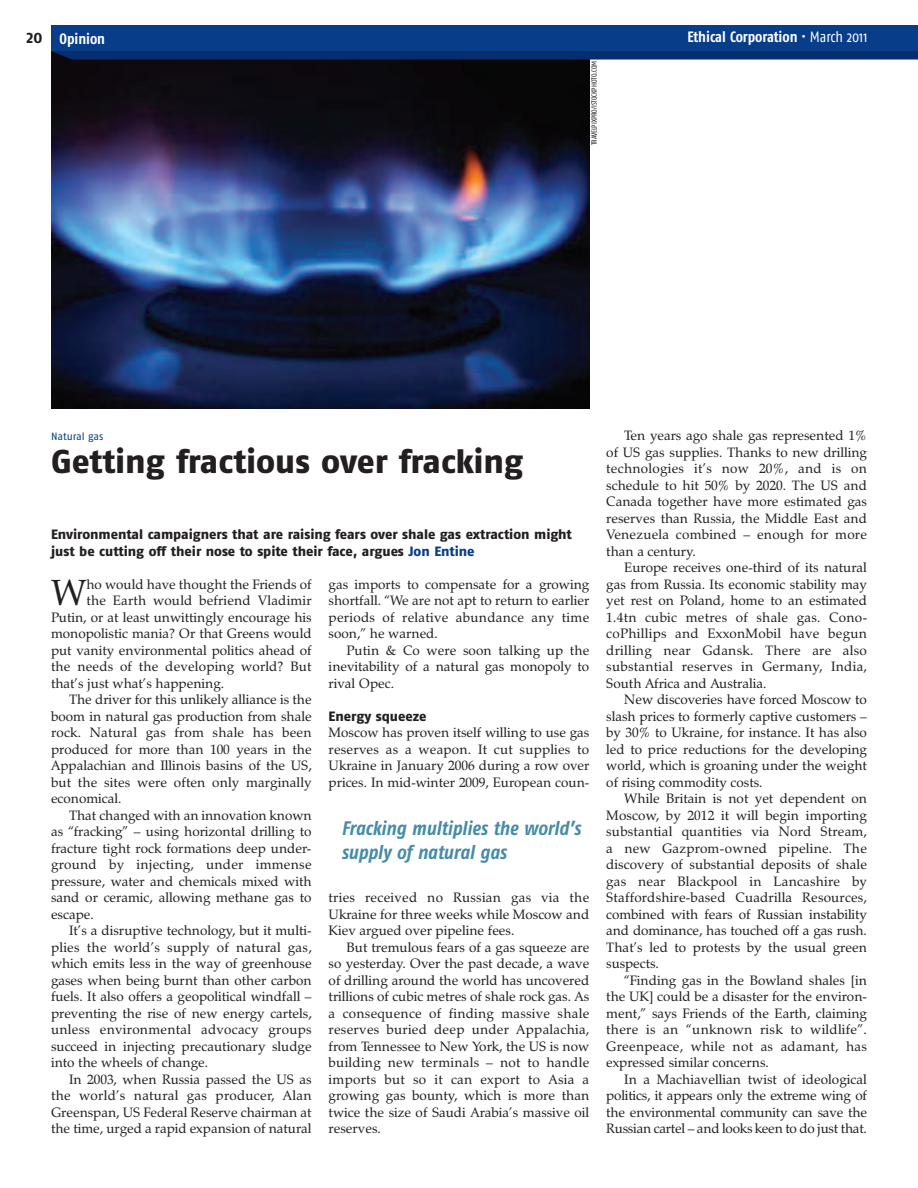
<style>
.page{position:relative;width:918px;height:1188px;background:#fff}
.page>*{position:absolute;margin:0;border:0;box-sizing:border-box;transform-origin:0 0}
.t1{font:36px "Zapf Calligraphic 801 BT";color:#231f20}
.t2{font:33px "Fago No Exb Tf";letter-spacing:-.005em;color:#231f20}
.t3{font:italic 700 19.5px/23.2px "Fago Co";color:#468ca6}
.t4{font:700 18px "Fago Co";color:#231f20}
.t5{font:700 15px "Fago Co";color:#fff}
.t6{font:13.5px/16.5px "Zapf Calligraphic 801 BT";color:#231f20;text-align:justify}
.t7{font:13.5px "Zapf Calligraphic 801 BT";letter-spacing:.02em;color:#231f20}
.t8{font:13.5px/16.5px "Fago No Exb Tf";letter-spacing:-.005em;color:#231f20}
.t9{font:10.5px "Fago No Regular Tf";letter-spacing:-.005em;color:#083e89}
.t10{font:7.5px "Fago Co";color:#231f20}
.s1{font-weight:400}
.s2{color:#083e89}
</style>
<div class="page">
<img style="left:51px;top:60px;width:538px;height:348px">
<svg style="left:51px;top:51px;width:867px;height:9px;background:#0a2f6d"></svg>
<div style="left:51px;top:26px;width:867px;height:25px;background:#083e89"></div>
<h3 class="t4" style="left:27px;top:31px;width:17px">20</h3>
<p class="t5" style="left:60px;top:33px;width:47px">Opinion</p>
<p class="t10" style="left:591px;top:145px;width:86px;rotate:-90deg">TRAVELPIXPRO/ISTOCKPHOTO.COM</p>
<p class="t5" style="left:687px;top:32px;width:181px">Ethical Corporation <span class="s1">• March 2011</span></p>
<p class="t9" style="left:51px;top:433px;width:54px">Natural gas</p>
<h2 class="t2" style="left:51px;top:449px;width:474px">Getting fractious over fracking</h2>
<p class="t8" style="left:51px;top:527px;width:522px">Environmental campaigners that are raising fears over shale gas extraction might just be cutting off their nose to spite their face, argues <span class="s2">Jon Entine</span></p>
<h1 class="t1" style="left:51px;top:579px;width:37px">W</h1>
<p class="t6" style="left:86px;top:577px;width:227px">ho would have thought the Friends of</p>
<p class="t6" style="left:86px;top:594px;width:227px">the Earth would befriend Vladimir</p>
<p class="t6" style="left:51px;top:610px;width:262px">Putin, or at least unwittingly encourage his</p>
<p class="t6" style="left:51px;top:627px;width:262px">monopolistic mania? Or that Greens would</p>
<p class="t6" style="left:51px;top:643px;width:262px">put vanity environmental politics ahead of</p>
<p class="t6" style="left:51px;top:660px;width:262px">the needs of the developing world? But</p>
<p class="t6" style="left:51px;top:676px;width:175px">that’s just what’s happening.</p>
<p class="t6" style="left:69px;top:693px;width:244px">The driver for this unlikely alliance is the</p>
<p class="t6" style="left:51px;top:709px;width:262px">boom in natural gas production from shale</p>
<p class="t7" style="left:51px;top:727px;width:262px">rock. Natural gas from shale has been</p>
<p class="t6" style="left:51px;top:742px;width:262px">produced for more than 100 years in the</p>
<p class="t6" style="left:51px;top:759px;width:262px">Appalachian and Illinois basins of the US,</p>
<p class="t6" style="left:51px;top:775px;width:262px">but the sites were often only marginally</p>
<p class="t6" style="left:51px;top:792px;width:72px">economical.</p>
<p class="t6" style="left:69px;top:808px;width:244px">That changed with an innovation known</p>
<p class="t6" style="left:51px;top:825px;width:262px">as “fracking” – using horizontal drilling to</p>
<p class="t6" style="left:51px;top:841px;width:262px">fracture tight rock formations deep under-</p>
<p class="t7" style="left:51px;top:859px;width:262px">ground by injecting, under immense</p>
<p class="t6" style="left:51px;top:874px;width:262px">pressure, water and chemicals mixed with</p>
<p class="t6" style="left:51px;top:891px;width:262px">sand or ceramic, allowing methane gas to</p>
<p class="t6" style="left:51px;top:907px;width:44px">escape.</p>
<p class="t6" style="left:69px;top:924px;width:244px">It’s a disruptive technology, but it multi-</p>
<p class="t7" style="left:51px;top:942px;width:262px">plies the world’s supply of natural gas,</p>
<p class="t6" style="left:51px;top:957px;width:262px">which emits less in the way of greenhouse</p>
<p class="t6" style="left:51px;top:973px;width:262px">gases when being burnt than other carbon</p>
<p class="t6" style="left:51px;top:990px;width:262px">fuels. It also offers a geopolitical windfall –</p>
<p class="t6" style="left:51px;top:1006px;width:262px">preventing the rise of new energy cartels,</p>
<p class="t7" style="left:51px;top:1024px;width:262px">unless environmental advocacy groups</p>
<p class="t6" style="left:51px;top:1039px;width:262px">succeed in injecting precautionary sludge</p>
<p class="t6" style="left:51px;top:1056px;width:159px">into the wheels of change.</p>
<p class="t6" style="left:69px;top:1072px;width:244px">In 2003, when Russia passed the US as</p>
<p class="t7" style="left:51px;top:1090px;width:262px">the world’s natural gas producer, Alan</p>
<p class="t6" style="left:51px;top:1105px;width:262px">Greenspan, US Federal Reserve chairman at</p>
<p class="t6" style="left:51px;top:1122px;width:262px">the time, urged a rapid expansion of natural</p>
<p class="t6" style="left:329px;top:577px;width:262px">gas imports to compensate for a growing shortfall. “We are not apt to return to earlier periods of relative abundance any time soon,” he warned.</p>
<p class="t6" style="left:329px;top:643px;width:262px;text-indent:18px">Putin &amp; Co were soon talking up the inevitability of a natural gas monopoly to rival Opec.</p>
<p class="t8" style="left:329px;top:709px;width:99px">Energy squeeze</p>
<p class="t6" style="left:329px;top:726px;width:262px">Moscow has proven itself willing to use gas reserves as a weapon. It cut supplies to Ukraine in January 2006 during a row over prices. In mid-winter 2009, European coun-</p>
<h3 class="t3" style="left:341px;top:819px;width:241px">Fracking multiplies the world’s supply of natural gas</h3>
<p class="t6" style="left:329px;top:891px;width:262px">tries received no Russian gas via the Ukraine for three weeks while Moscow and Kiev argued over pipeline fees.</p>
<p class="t6" style="left:329px;top:940px;width:262px;text-indent:18px">But tremulous fears of a gas squeeze are so yesterday. Over the past decade, a wave of drilling around the world has uncovered trillions of cubic metres of shale rock gas. As a consequence of finding massive shale reserves buried deep under Appalachia, from Tennessee to New York, the US is now building new terminals – not to handle imports but so it can export to Asia a growing gas bounty, which is more than twice the size of Saudi Arabia’s massive oil reserves.</p>
<p class="t6" style="left:606px;top:429px;width:262px;text-indent:18px">Ten years ago shale gas represented 1% of US gas supplies. Thanks to new drilling technologies it’s now 20%, and is on schedule to hit 50% by 2020. The US and Canada together have more estimated gas reserves than Russia, the Middle East and Venezuela combined – enough for more than a century.</p>
<p class="t6" style="left:606px;top:561px;width:263px;text-indent:18px">Europe receives one-third of its natural gas from Russia. Its economic stability may yet rest on Poland, home to an estimated 1.4tn cubic metres of shale gas. Cono&shy;coPhillips and ExxonMobil have begun drilling near Gdansk. There are also substantial reserves in Germany, India, South Africa and Australia.</p>
<p class="t6" style="left:606px;top:693px;width:262px;text-indent:18px">New discoveries have forced Moscow to slash prices to formerly captive customers – by 30% to Ukraine, for instance. It has also led to price reductions for the developing world, which is groaning under the weight of rising commodity costs.</p>
<p class="t6" style="left:606px;top:792px;width:262px;text-indent:18px">While Britain is not yet dependent on Moscow, by 2012 it will begin importing substantial quantities via Nord Stream, a new Gazprom-owned pipeline. The discovery of substantial deposits of shale gas near Blackpool in Lancashire by Staffordshire-based Cuadrilla Resources, combined with fears of Russian instability and dominance, has touched off a gas rush.<br>That’s led to protests by the usual green suspects.</p>
<p class="t6" style="left:606px;top:973px;width:262px;text-indent:18px">“Finding gas in the Bowland shales [in the UK] could be a disaster for the environ&shy;ment,” says Friends of the Earth, claiming there is an “unknown risk to wildlife”.<br>Greenpeace, while not as adamant, has expressed similar concerns.</p>
<p class="t6" style="left:606px;top:1072px;width:262px;text-indent:18px">In a Machiavellian twist of ideological politics, it appears only the extreme wing of the environmental community can save the Russian cartel – and looks keen to do just that.</p>
</div>
